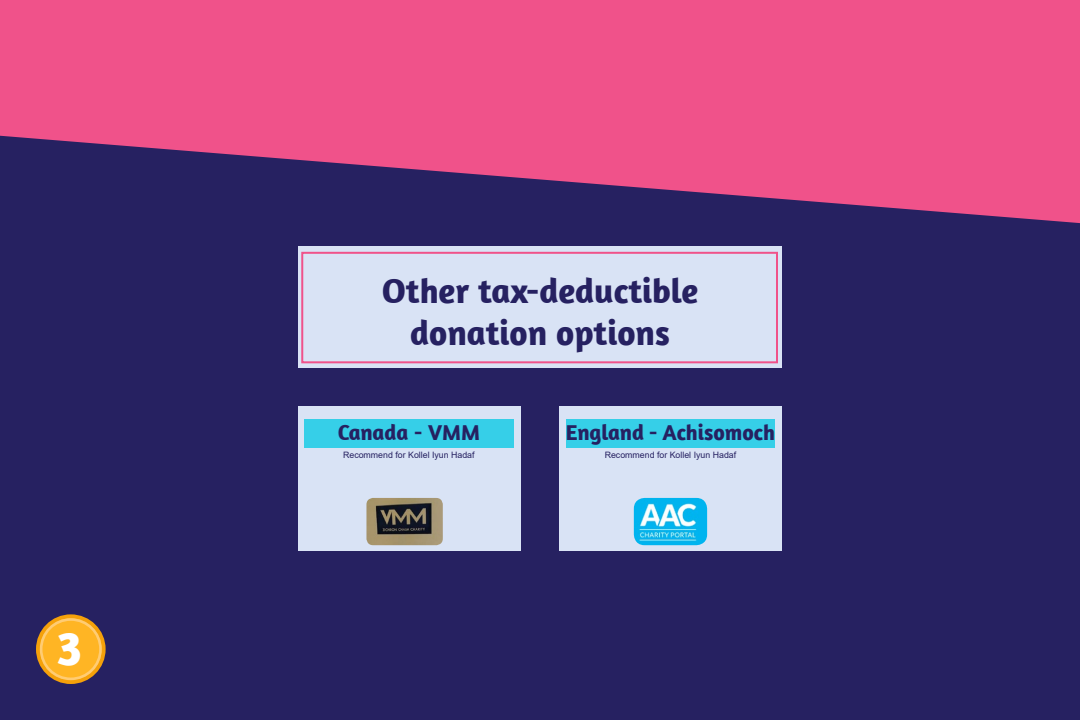
<style>
.page{position:relative;width:1080px;height:720px;background:#fff}
.page>*{position:absolute;margin:0;border:0;box-sizing:border-box;transform-origin:0 0}
.t1{font:700 50px "Amaranth";color:#fff}
.t2{font:700 35px/42px "Amaranth";color:#262161;text-align:center}
.t3{font:700 22px "Amaranth";color:#262161}
.t4{font:8.8px "Arial";color:#262161}
</style>
<div class="page">
<div style="left:0;top:135px;width:1080px;height:585px;background:#262161"></div>
<svg style="left:36px;top:614px;width:70px;height:70px"></svg>
<svg style="left:40px;top:618px;width:62px;height:62px;background:#e9a730"></svg>
<svg style="left:0;top:0;width:1080px;height:224px;fill:#f0528a"></svg>
<div style="left:298px;top:406px;width:222px;height:146px;background:#d9e3f5"></div>
<div style="left:560px;top:406px;width:222px;height:146px;background:#d9e3f5"></div>
<div style="left:304px;top:419px;width:209px;height:29px;background:#36cfe8"></div>
<div style="left:566px;top:419px;width:209px;height:29px;background:#36cfe8"></div>
<div style="left:298px;top:246px;width:484px;height:122px;background:#d9e3f5"></div>
<div style="left:301px;top:252px;width:477px;height:111px;border:2px solid #f0528a"></div>
<img style="left:366px;top:498px;width:77px;height:47px">
<img style="left:634px;top:498px;width:73px;height:47px">
<h1 class="t1" style="left:56px;top:616px;width:27px">3</h1>
<h2 class="t2" style="left:382px;top:269px;width:318px">Other tax-deductible donation options</h2>
<h3 class="t3" style="left:338px;top:419px;width:144px">Canada - VMM</h3>
<p class="t4" style="left:343px;top:449px;width:133px">Recommend for Kollel Iyun Hadaf</p>
<h3 class="t3" style="left:566px;top:419px;width:210px">England - Achisomoch</h3>
<p class="t4" style="left:605px;top:449px;width:133px">Recommend for Kollel Iyun Hadaf</p>
</div>
